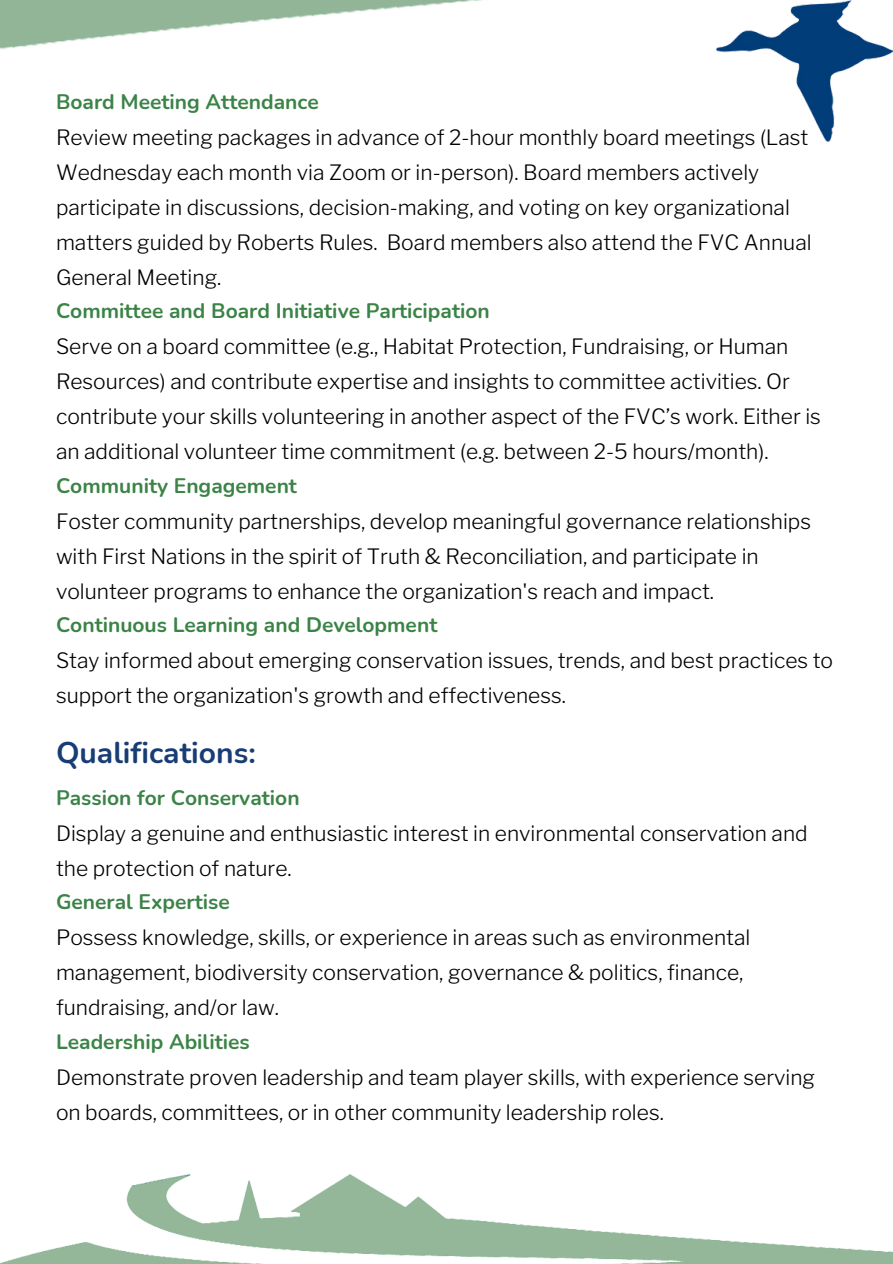
<style>
.page{position:relative;width:893px;height:1264px;background:#fff}
.page>*{position:absolute;margin:0;border:0;box-sizing:border-box;transform-origin:0 0}
.t1{font:700 30px "Nunito";color:#183d75}
.t2{font:300 21px/34.8px "Libre Franklin";color:#000}
.t3{font:700 21px "Nunito";color:#3b8347}
</style>
<div class="page">
<img style="left:0;top:1174px;width:892px;height:89px">
<img style="left:0;top:0;width:482px;height:49px">
<img style="left:716px;top:0;width:176px;height:142px">
<p class="t3" style="left:56px;top:88px;width:264px">Board Meeting Attendance</p>
<p class="t2" style="left:56px;top:120px;width:757px">Review meeting packages in advance of 2-hour monthly board meetings (Last Wednesday each month via Zoom or in-person). Board members actively participate in discussions, decision-making, and voting on key organizational matters guided by Roberts Rules. Board members also attend the FVC Annual General Meeting.</p>
<p class="t3" style="left:56px;top:297px;width:435px">Committee and Board Initiative Participation</p>
<p class="t2" style="left:56px;top:329px;width:766px">Serve on a board committee (e.g., Habitat Protection, Fundraising, or Human Resources) and contribute expertise and insights to committee activities. Or contribute your skills volunteering in another aspect of the FVC’s work. Either is an additional volunteer time commitment (e.g. between 2-5 hours/month).</p>
<p class="t3" style="left:56px;top:471px;width:242px">Community Engagement</p>
<p class="t2" style="left:56px;top:504px;width:756px">Foster community partnerships, develop meaningful governance relationships with First Nations in the spirit of Truth &amp; Reconciliation, and participate in volunteer programs to enhance the organization's reach and impact.</p>
<p class="t3" style="left:56px;top:611px;width:383px">Continuous Learning and Development</p>
<p class="t2" style="left:56px;top:643px;width:778px">Stay informed about emerging conservation issues, trends, and best practices to support the organization's growth and effectiveness.</p>
<p class="t1" style="left:56px;top:733px;width:201px">Qualifications:</p>
<p class="t3" style="left:56px;top:783px;width:245px">Passion for Conservation</p>
<h1 class="t2" style="left:56px;top:815px;width:753px">Display a genuine and enthusiastic interest in environmental conservation and the protection of nature.</h1>
<p class="t3" style="left:56px;top:888px;width:175px">General Expertise</p>
<p class="t2" style="left:56px;top:920px;width:696px">Possess knowledge, skills, or experience in areas such as environmental management, biodiversity conservation, governance &amp; politics, finance, fundraising, and/or law.</p>
<p class="t3" style="left:56px;top:1027px;width:195px">Leadership Abilities</p>
<p class="t2" style="left:56px;top:1059px;width:760px">Demonstrate proven leadership and team player skills, with experience serving on boards, committees, or in other community leadership roles.</p>
</div>
